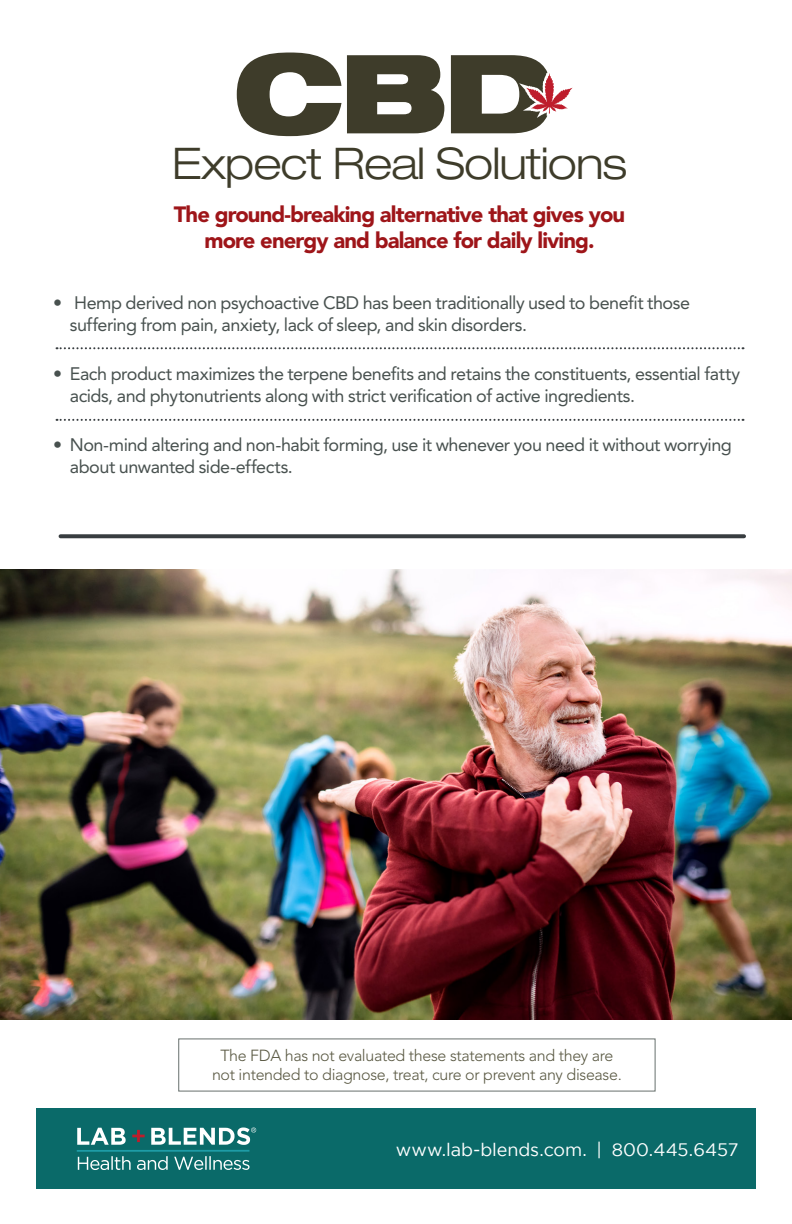
<style>
.page{position:relative;width:792px;height:1224px;background:#fff}
.page>*{position:absolute;margin:0;border:0;box-sizing:border-box;transform-origin:0 0}
.t1{font:300 expanded 43.6px "Helvetica Neue LT Std";letter-spacing:-.02em;color:#3e3c2a}
.t2{font:900 22px "Avenir LT Std";letter-spacing:-.04em;color:#9e1519}
.t3{font:18px/22px "Avenir LT Std";letter-spacing:-.03em;color:#48514f}
.t4{font:18px "Gotham";letter-spacing:-.005em;color:#fff}
.t5{font:300 16px "Avenir LT Std";letter-spacing:-.02em;color:#5a5943}
</style>
<div class="page">
<div style="left:36px;top:1108px;width:720px;height:80px;background:#0a6a69"></div>
<svg style="left:61px;top:534px;width:683px;height:4px;background:#454a4c"></svg>
<svg style="left:77px;top:1128px;width:49px;height:17px"></svg>
<svg style="left:132px;top:1130px;width:13px;height:12px"></svg>
<svg style="left:78px;top:1156px;width:53px;height:14px"></svg>
<svg style="left:137px;top:1156px;width:31px;height:14px"></svg>
<svg style="left:174px;top:1156px;width:76px;height:14px"></svg>
<hr style="left:77px;top:1150px;width:172px;height:2px;background:#1e9ca6">
<svg style="left:151px;top:1128px;width:105px;height:17px"></svg>
<img style="left:0;top:569px;width:792px;height:450px">
<svg style="left:57px;top:419px;width:687px;height:2px"></svg>
<svg style="left:57px;top:347px;width:687px;height:2px"></svg>
<svg style="left:237px;top:53px;width:207px;height:83px"></svg>
<svg style="left:451px;top:55px;width:122px;height:78px"></svg>
<p class="t1" style="left:172px;top:137px;width:457px">Expect Real Solutions</p>
<p class="t2" style="left:174px;top:201px;width:453px">The ground-breaking alternative that gives you</p>
<p class="t2" style="left:204px;top:227px;width:392px">more energy and balance for daily living.</p>
<p class="t3" style="left:70px;top:292px;width:622px;text-indent:-17px">• Hemp derived non psychoactive CBD has been traditionally used to benefit those suffering from pain, anxiety, lack of sleep, and skin disorders.</p>
<p class="t3" style="left:70px;top:363px;width:672px;text-indent:-17px">• Each product maximizes the terpene benefits and retains the constituents, essential fatty acids, and phytonutrients along with strict verification of active ingredients.</p>
<p class="t3" style="left:70px;top:434px;width:664px;text-indent:-17px">• Non-mind altering and non-habit forming, use it whenever you need it without worrying about unwanted side-effects.</p>
<p class="t5" style="left:220px;top:1046px;width:395px">The FDA has not evaluated these statements and they are</p>
<p class="t5" style="left:212px;top:1065px;width:411px">not intended to diagnose, treat, cure or prevent any disease.</p>
<p class="t4" style="left:396px;top:1140px;width:344px">www.lab-blends.com. | 800.445.6457</p>
</div>
